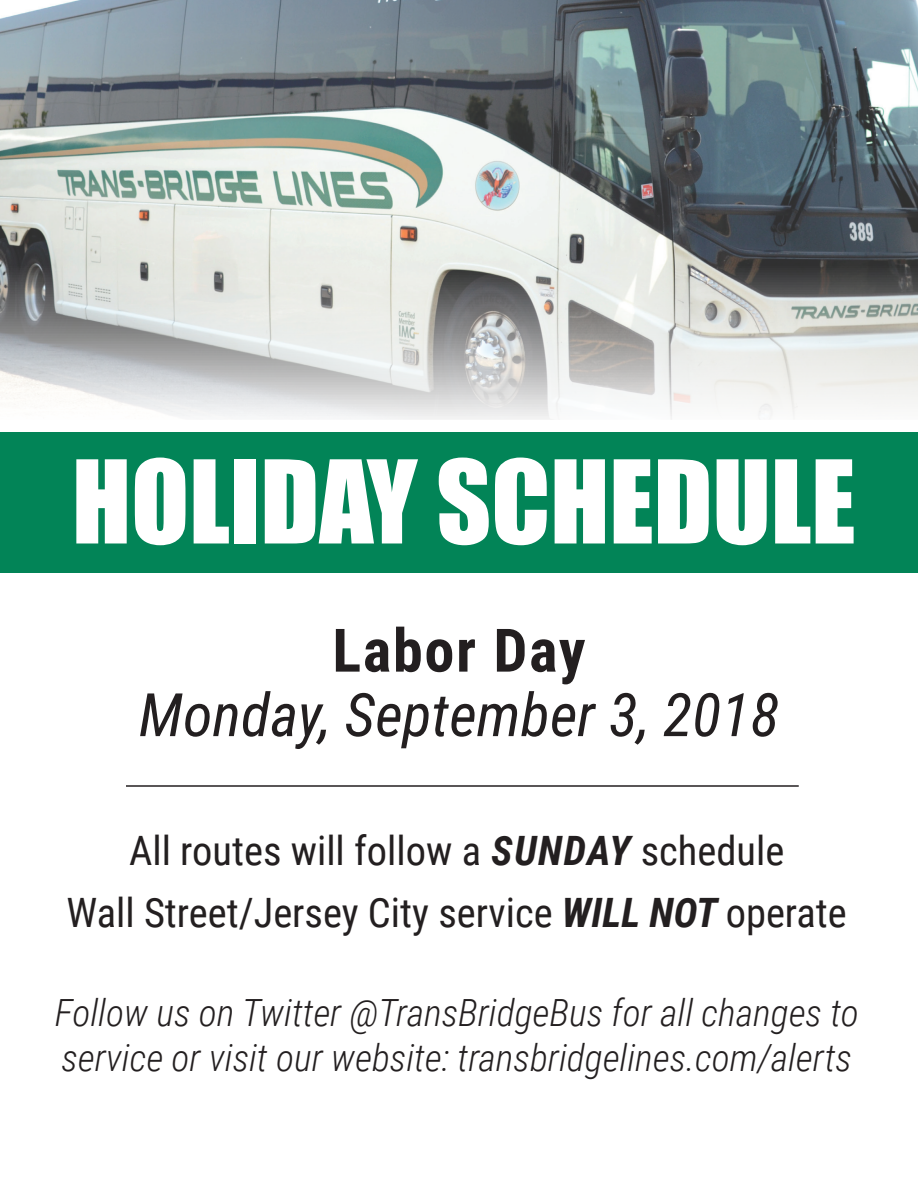
<style>
.page{position:relative;width:918px;height:1188px;background:#fff}
.page>*{position:absolute;margin:0;border:0;box-sizing:border-box;transform-origin:0 0}
.t1{font:106.5px "Impact";color:#fff}
.t2{font:italic 60px "Roboto Condensed";color:#231f20}
.t3{font:700 60px "Roboto Condensed";letter-spacing:.03em;color:#231f20}
.t4{font:40.5px/61.5px "Roboto Condensed";color:#231f20;text-align:center}
.t5{font:italic 300 37.5px/45px "Roboto Condensed";color:#231f20}
.s1{font-weight:700;font-style:italic}
</style>
<div class="page">
<img style="left:0;top:0;width:918px;height:419px">
<div style="left:0;top:432px;width:918px;height:140px;background:#028457"></div>
<hr style="left:126px;top:785px;width:673px;height:2px;background:#231f20">
<h1 class="t1" style="left:72px;top:419px;width:785px">HOLIDAY SCHEDULE</h1>
<h2 class="t3" style="left:332px;top:608px;width:255px">Labor Day</h2>
<h2 class="t2" style="left:139px;top:673px;width:642px">Monday, September 3, 2018</h2>
<p class="t4" style="left:67px;top:818px;width:782px">All routes will follow a <span class="s1">SUNDAY</span> schedule<br>Wall Street/Jersey City service <span class="s1">WILL NOT</span> operate</p>
<p class="t5" style="left:55px;top:989px;width:806px">Follow us on Twitter @TransBridgeBus for all changes to service or visit our website: transbridgelines.com/alerts</p>
</div>
